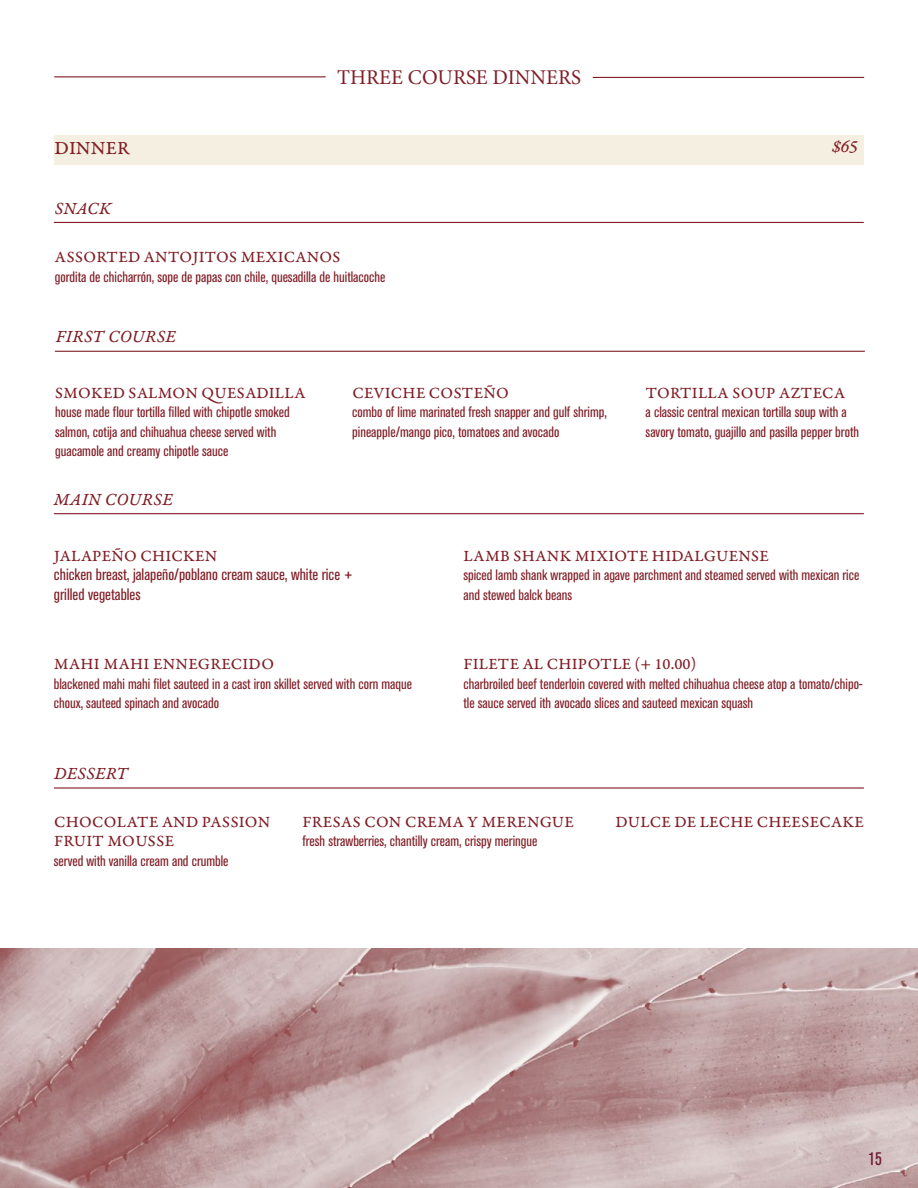
<style>
.page{position:relative;width:918px;height:1188px;background:#fff}
.page>*{position:absolute;margin:0;border:0;box-sizing:border-box;transform-origin:0 0}
.t1{font:21px "Minion Pro";color:#801e26}
.t2{font:19.5px "Garamond Premr Pro Capt";letter-spacing:.005em;color:#801e26}
.t3{font:18px "Garamond Premr Pro It Capt";letter-spacing:.02em;color:#801e26}
.t4{font:condensed 18px "Akzidenz Grotesk BQ";color:#701833}
.t5{font:16.5px/19.5px "Garamond Premr Pro Capt";letter-spacing:.02em;color:#801e26}
.t6{font:condensed 16.5px/19.5px "Akzidenz Grotesk BQ";color:#801e26}
.t7{font:condensed 15px/19.5px "Akzidenz Grotesk BQ";color:#801e26}
</style>
<div class="page">
<img style="left:0;top:948px;width:918px;height:240px">
<div style="left:55px;top:135px;width:809px;height:29px;background:#f5efe2"></div>
<hr style="left:55px;top:351px;width:810px;height:1px;background:#801f26">
<hr style="left:54px;top:513px;width:810px;height:1px;background:#801f26">
<hr style="left:54px;top:787px;width:810px;height:2px;background:#801f26">
<hr style="left:54px;top:76px;width:272px;height:1px;background:#801e26">
<hr style="left:593px;top:77px;width:271px;height:1px;background:#801e26">
<hr style="left:54px;top:222px;width:810px;height:1px;background:#801f26">
<h1 class="t1" style="left:337px;top:63px;width:245px">THREE COURSE DINNERS</h1>
<h2 class="t2" style="left:55px;top:136px;width:76px">DINNER</h2>
<p class="t3" style="left:832px;top:136px;width:27px">$65</p>
<p class="t3" style="left:55px;top:197px;width:58px">SNACK</p>
<p class="t5" style="left:55px;top:247px;width:287px">ASSORTED ANTOJITOS MEXICANOS</p>
<p class="t7" style="left:55px;top:267px;width:332px">gordita de chicharrón, sope de papas con chile, quesadilla de huitlacoche</p>
<p class="t3" style="left:56px;top:326px;width:122px">FIRST COURSE</p>
<p class="t5" style="left:55px;top:383px;width:252px">SMOKED SALMON QUESADILLA</p>
<p class="t7" style="left:55px;top:402px;width:236px">house made flour tortilla filled with chipotle smoked salmon, cotija and chihuahua cheese served with guacamole and creamy chipotle sauce</p>
<p class="t3" style="left:54px;top:488px;width:120px">MAIN COURSE</p>
<p class="t5" style="left:352px;top:383px;width:158px">CEVICHE COSTEÑO</p>
<p class="t7" style="left:352px;top:402px;width:256px">combo of lime marinated fresh snapper and gulf shrimp, pineapple/mango pico, tomatoes and avocado</p>
<p class="t5" style="left:646px;top:383px;width:201px">TORTILLA SOUP AZTECA</p>
<p class="t7" style="left:646px;top:402px;width:215px">a classic central mexican tortilla soup with a savory tomato, guajillo and pasilla pepper broth</p>
<p class="t5" style="left:54px;top:546px;width:165px">JALAPEÑO CHICKEN</p>
<p class="t6" style="left:54px;top:565px;width:300px">chicken breast, jalapeño/poblano cream sauce, white rice + grilled vegetables</p>
<p class="t5" style="left:54px;top:655px;width:222px">MAHI MAHI ENNEGRECIDO</p>
<p class="t7" style="left:54px;top:674px;width:360px">blackened mahi mahi filet sauteed in a cast iron skillet served with corn maque choux, sauteed spinach and avocado</p>
<p class="t3" style="left:54px;top:763px;width:75px">DESSERT</p>
<p class="t5" style="left:464px;top:546px;width:307px">LAMB SHANK MIXIOTE HIDALGUENSE</p>
<p class="t7" style="left:463px;top:565px;width:397px">spiced lamb shank wrapped in agave parchment and steamed served with mexican rice and stewed balck beans</p>
<p class="t5" style="left:464px;top:655px;width:234px">FILETE AL CHIPOTLE (+ 10.00)</p>
<p class="t7" style="left:463px;top:674px;width:401px">charbroiled beef tenderloin covered with melted chihuahua cheese atop a tomato/chipo&shy;tle sauce served ith avocado slices and sauteed mexican squash</p>
<p class="t5" style="left:54px;top:812px;width:218px">CHOCOLATE AND PASSION<br>FRUIT MOUSSE</p>
<p class="t7" style="left:54px;top:851px;width:176px">served with vanilla cream and crumble</p>
<p class="t5" style="left:302px;top:812px;width:273px">FRESAS CON CREMA Y MERENGUE</p>
<p class="t7" style="left:302px;top:831px;width:236px">fresh strawberries, chantilly cream, crispy meringue</p>
<p class="t5" style="left:615px;top:812px;width:250px">DULCE DE LECHE CHEESECAKE</p>
<p class="t4" style="left:868px;top:1149px;width:15px">15</p>
</div>
